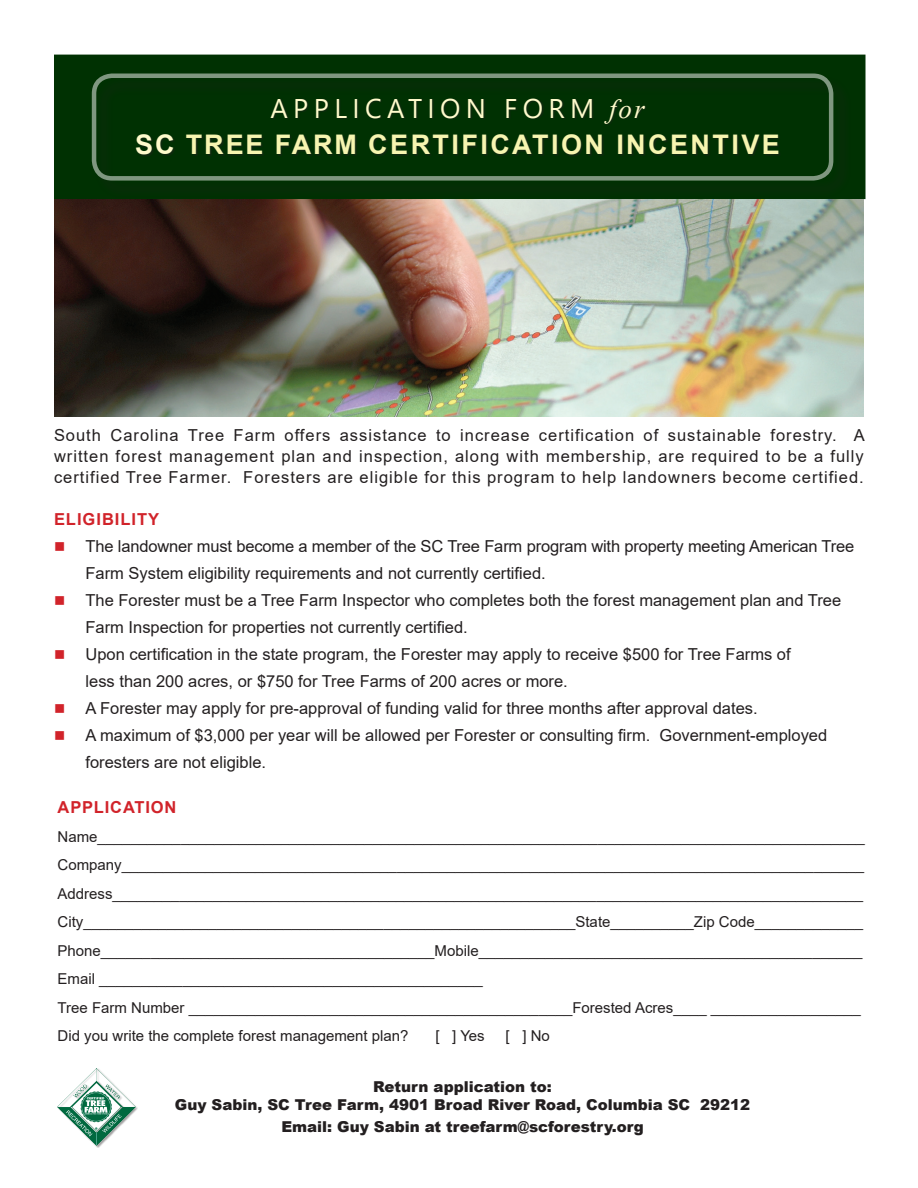
<style>
.page{position:relative;width:918px;height:1188px;background:#fff}
.page>*{position:absolute;margin:0;border:0;box-sizing:border-box;transform-origin:0 0}
.t1{font:700 27px "Arial";letter-spacing:.09em;color:#f7f5b0}
.t2{font:27px "Segoe UI";letter-spacing:.2em;color:#fffbcc}
.t3{font:16.5px/21px "Arial";color:#231f20;text-align:justify}
.t4{font:700 16.5px "Arial";letter-spacing:.055em;color:#d1232a}
.t5{font:15px "Arial";color:#231f20}
.t6{font:900 15px "Arial";color:#231f20}
.s1{font-family:"Times New Roman";font-style:italic}
.s2{color:#fffbcc}
.s3{color:#d1232a}
</style>
<div class="page">
<div style="left:54px;top:55px;width:812px;height:144px;background:#003102"></div>
<div style="left:92px;top:74px;width:741px;height:107px;border:4px solid #fff;border-radius:18px"></div>
<div style="left:136px;top:99px;width:645px;height:58px;background:#231f20;opacity:.47"></div>
<img style="left:54px;top:199px;width:810px;height:218px">
<img style="left:58px;top:1068px;width:77px;height:78px">
<p class="t2" style="left:270px;top:83px;width:376px">APPLICATION FORM <span class="s1">for</span></p>
<p class="t1" style="left:135px;top:125px;width:646px"><span class="s2">SC</span> TREE FARM CERTIFICATION INCENTIVE</p>
<p class="t3" style="left:54px;top:425px;width:812px">South Carolina Tree Farm offers assistance to increase certification of sustainable forestry. A written forest management plan and inspection, along with membership, are required to be a fully certified Tree Farmer. Foresters are eligible for this program to help landowners become certified.</p>
<p class="t4" style="left:54px;top:508px;width:107px">ELIGIBILITY</p>
<p class="t3" style="left:54px;top:536px;width:802px"><span class="s3">■</span> The landowner must become a member of the SC Tree Farm program with property meeting American Tree</p>
<p class="t3" style="left:86px;top:563px;width:462px">Farm System eligibility requirements and not currently certified.</p>
<p class="t3" style="left:54px;top:590px;width:789px"><span class="s3">■</span> The Forester must be a Tree Farm Inspector who completes both the forest management plan and Tree</p>
<p class="t3" style="left:86px;top:617px;width:384px">Farm Inspection for properties not currently certified.</p>
<p class="t3" style="left:54px;top:644px;width:738px"><span class="s3">■</span> Upon certification in the state program, the Forester may apply to receive $500 for Tree Farms of</p>
<p class="t3" style="left:86px;top:671px;width:484px">less than 200 acres, or $750 for Tree Farms of 200 acres or more.</p>
<p class="t3" style="left:54px;top:698px;width:705px"><span class="s3">■</span> A Forester may apply for pre-approval of funding valid for three months after approval dates.</p>
<p class="t3" style="left:54px;top:725px;width:775px"><span class="s3">■</span> A maximum of $3,000 per year will be allowed per Forester or consulting firm. Government-employed</p>
<p class="t3" style="left:85px;top:752px;width:182px">foresters are not eligible.</p>
<p class="t4" style="left:58px;top:796px;width:120px">APPLICATION</p>
<p class="t5" style="left:58px;top:826px;width:809px">Name____________________________________________________________________________________________</p>
<p class="t5" style="left:58px;top:855px;width:808px">Company_________________________________________________________________________________________</p>
<p class="t5" style="left:58px;top:883px;width:807px">Address__________________________________________________________________________________________</p>
<p class="t5" style="left:58px;top:912px;width:807px">City___________________________________________________________State__________Zip Code_____________</p>
<p class="t5" style="left:58px;top:940px;width:806px">Phone________________________________________Mobile______________________________________________</p>
<p class="t5" style="left:58px;top:969px;width:427px">Email ______________________________________________</p>
<p class="t5" style="left:58px;top:997px;width:805px">Tree Farm Number ______________________________________________Forested Acres____ __________________</p>
<p class="t5" style="left:58px;top:1026px;width:353px">Did you write the complete forest management plan?</p>
<p class="t5" style="left:436px;top:1026px;width:51px">[ ] Yes</p>
<p class="t5" style="left:506px;top:1026px;width:46px">[ ] No</p>
<p class="t6" style="left:373px;top:1076px;width:180px">Return application to:</p>
<p class="t6" style="left:175px;top:1094px;width:577px">Guy Sabin, SC Tree Farm, 4901 Broad River Road, Columbia SC 29212</p>
<p class="t6" style="left:281px;top:1116px;width:364px">Email: Guy Sabin at treefarm@scforestry.org</p>
</div>
